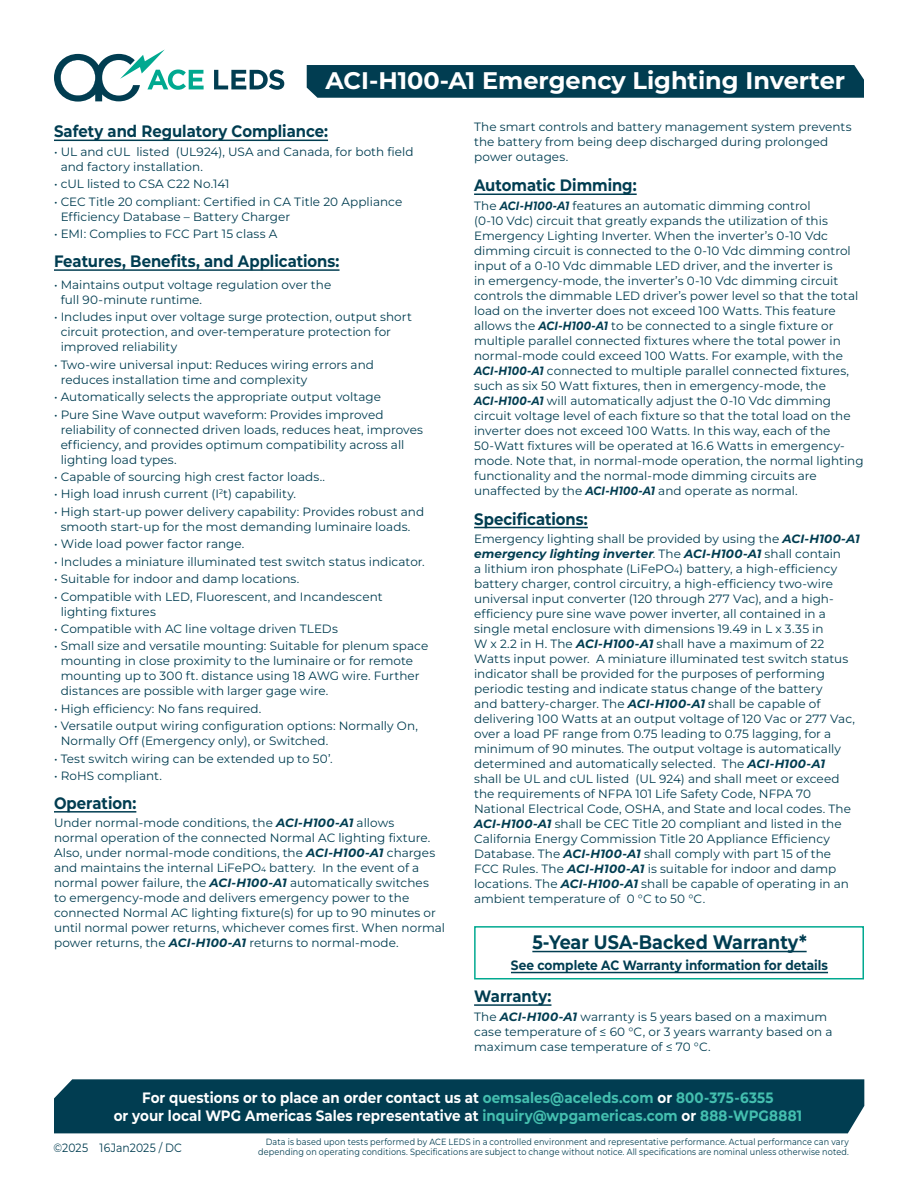
<style>
.page{position:relative;width:918px;height:1188px;background:#fff}
.page>*{position:absolute;margin:0;border:0;box-sizing:border-box;transform-origin:0 0}
.t1{font:700 24px "Montserrat";color:#fff}
.t2{font:700 19.5px "Montserrat";color:#013d51;scale:.9 1}
.t3{font:700 16.5px "Montserrat";letter-spacing:-.005em;color:#013d51;scale:.9 1}
.t4{font:700 15px "Montserrat";letter-spacing:.005em;color:#fff;scale:.9 1}
.t5{font:700 13.5px "Montserrat";color:#013d51;scale:.9 1}
.t6{font:12px/15px "Montserrat";letter-spacing:.005em;color:#013d51}
.t7{font:12px "Montserrat";letter-spacing:.005em;color:#013d51;scale:.9 1}
.t8{font:9px "Montserrat";letter-spacing:.015em;color:#013d51;scale:.9 1}
.s1{font-weight:700;font-style:italic}
.s2{font-size:7.5px}
.s3{color:#44bfaf}
</style>
<div class="page">
<div style="left:307px;top:65px;width:557px;height:33px;background:#013d51"></div>
<svg style="left:54px;top:49px;width:150px;height:53px"></svg>
<svg style="left:214px;top:70px;width:70px;height:20px"></svg>
<div style="left:54px;top:1079px;width:810px;height:54px;background:#013d51"></div>
<hr style="left:54px;top:140px;width:274px;height:1px;background:#013d51">
<hr style="left:54px;top:269px;width:286px;height:2px;background:#013d51">
<hr style="left:54px;top:811px;width:82px;height:2px;background:#013d51">
<hr style="left:474px;top:194px;width:163px;height:1px;background:#013d51">
<hr style="left:474px;top:527px;width:114px;height:1px;background:#013d51">
<div style="left:474px;top:926px;width:390px;height:53px;border:2px solid #00a990"></div>
<hr style="left:532px;top:951px;width:275px;height:1px;background:#013d51">
<hr style="left:511px;top:972px;width:317px;height:1px;background:#013d51">
<hr style="left:474px;top:1004px;width:77px;height:2px;background:#013d51">
<p class="t1" style="left:326px;top:65px;width:521px">ACI-H100-A1 Emergency Lighting Inverter</p>
<p class="t3" style="left:54px;top:120px;width:306px">Safety and Regulatory Compliance:</p>
<p class="t6" style="left:61px;top:144px;width:354px;text-indent:-7px">• UL and cUL listed (UL924), USA and Canada, for both field and factory installation.</p>
<p class="t6" style="left:54px;top:176px;width:177px">• cUL listed to CSA C22 No.141</p>
<p class="t6" style="left:61px;top:194px;width:343px;text-indent:-7px">• CEC Title 20 compliant: Certified in CA Title 20 Appliance<br>Efficiency Database – Battery Charger</p>
<p class="t6" style="left:54px;top:226px;width:225px">• EMI: Complies to FCC Part 15 class A</p>
<p class="t3" style="left:54px;top:250px;width:319px">Features, Benefits, and Applications:</p>
<p class="t6" style="left:61px;top:277px;width:272px;text-indent:-7px">• Maintains output voltage regulation over the full 90-minute runtime.</p>
<p class="t6" style="left:61px;top:309px;width:353px;text-indent:-7px">• Includes input over voltage surge protection, output short circuit protection, and over-temperature protection for improved reliability</p>
<p class="t6" style="left:61px;top:357px;width:315px;text-indent:-7px">• Two-wire universal input: Reduces wiring errors and reduces installation time and complexity</p>
<p class="t6" style="left:54px;top:389px;width:329px">• Automatically selects the appropriate output voltage</p>
<p class="t6" style="left:61px;top:406px;width:364px;text-indent:-7px">• Pure Sine Wave output waveform: Provides improved reliability of connected driven loads, reduces heat, improves efficiency, and provides optimum compatibility across all lighting load types.</p>
<p class="t6" style="left:54px;top:469px;width:273px">• Capable of sourcing high crest factor loads..</p>
<p class="t6" style="left:54px;top:486px;width:244px">• High load inrush current (I<sup>2</sup>t) capability.</p>
<p class="t6" style="left:54px;top:504px;width:372px;text-align:center">• High start-up power delivery capability: Provides robust and smooth start-up for the most demanding luminaire loads.</p>
<p class="t6" style="left:54px;top:536px;width:192px">• Wide load power factor range.</p>
<p class="t6" style="left:54px;top:554px;width:372px">• Includes a miniature illuminated test switch status indicator.</p>
<p class="t6" style="left:54px;top:571px;width:247px">• Suitable for indoor and damp locations.</p>
<p class="t6" style="left:61px;top:588px;width:323px;text-indent:-7px">• Compatible with LED, Fluorescent, and Incandescent lighting fixtures</p>
<p class="t6" style="left:54px;top:621px;width:285px">• Compatible with AC line voltage driven TLEDs</p>
<p class="t6" style="left:61px;top:638px;width:369px;text-indent:-7px">• Small size and versatile mounting: Suitable for plenum space mounting in close proximity to the luminaire or for remote mounting up to 300 ft. distance using 18 AWG wire. Further distances are possible with larger gage wire.</p>
<p class="t6" style="left:54px;top:701px;width:209px">• High efficiency: No fans required.</p>
<p class="t6" style="left:61px;top:718px;width:359px;text-indent:-7px">• Versatile output wiring configuration options: Normally On,<br>Normally Off (Emergency only), or Switched.</p>
<p class="t6" style="left:54px;top:751px;width:280px">• Test switch wiring can be extended up to 50’.</p>
<p class="t6" style="left:54px;top:768px;width:109px">• RoHS compliant.</p>
<p class="t3" style="left:54px;top:792px;width:93px">Operation:</p>
<p class="t6" style="left:54px;top:815px;width:393px">Under normal-mode conditions, the <span class="s1">ACI-H100-A1</span> allows<br>normal operation of the connected Normal AC lighting fixture.<br>Also, under normal-mode conditions, the <span class="s1">ACI-H100-A1</span> charges and maintains the internal LiFePO<span class="s2">4</span> battery. In the event of a normal power failure, the <span class="s1">ACI-H100-A1</span> automatically switches<br>to emergency-mode and delivers emergency power to the connected Normal AC lighting fixture(s) for up to 90 minutes or until normal power returns, whichever comes first. When normal power returns, the <span class="s1">ACI-H100-A1</span> returns to normal-mode.</p>
<p class="t6" style="left:474px;top:119px;width:379px">The smart controls and battery management system prevents the battery from being deep discharged during prolonged power outages.</p>
<p class="t3" style="left:474px;top:174px;width:182px">Automatic Dimming:</p>
<p class="t6" style="left:474px;top:198px;width:391px">The <span class="s1">ACI-H100-A1</span> features an automatic dimming control<br>(0-10 Vdc) circuit that greatly expands the utilization of this Emergency Lighting Inverter. When the inverter’s 0-10 Vdc dimming circuit is connected to the 0-10 Vdc dimming control input of a 0-10 Vdc dimmable LED driver, and the inverter is<br>in emergency-mode, the inverter’s 0-10 Vdc dimming circuit controls the dimmable LED driver’s power level so that the total load on the inverter does not exceed 100 Watts. This feature allows the <span class="s1">ACI-H100-A1</span> to be connected to a single fixture or multiple parallel connected fixtures where the total power in normal-mode could exceed 100 Watts. For example, with the <span class="s1">ACI-H100-A1</span> connected to multiple parallel connected fixtures, such as six 50 Watt fixtures, then in emergency-mode, the <span class="s1">ACI-H100-A1</span> will automatically adjust the 0-10 Vdc dimming circuit voltage level of each fixture so that the total load on the inverter does not exceed 100 Watts. In this way, each of the 50-Watt fixtures will be operated at 16.6 Watts in emergency&shy;mode. Note that, in normal-mode operation, the normal lighting functionality and the normal-mode dimming circuits are unaffected by the <span class="s1">ACI-H100-A1</span> and operate as normal.</p>
<p class="t3" style="left:474px;top:508px;width:128px">Specifications:</p>
<p class="t6" style="left:474px;top:531px;width:387px">Emergency lighting shall be provided by using the <span class="s1">ACI-H100-A1 emergency lighting inverter</span>. The <span class="s1">ACI-H100-A1</span> shall contain<br>a lithium iron phosphate (LiFePO<span class="s2">4</span>) battery, a high-efficiency battery charger, control circuitry, a high-efficiency two-wire universal input converter (120 through 277 Vac), and a high&shy;efficiency pure sine wave power inverter, all contained in a single metal enclosure with dimensions 19.49 in L x 3.35 in<br>W x 2.2 in H. The <span class="s1">ACI-H100-A1</span> shall have a maximum of 22<br>Watts input power. A miniature illuminated test switch status indicator shall be provided for the purposes of performing periodic testing and indicate status change of the battery<br>and battery-charger. The <span class="s1">ACI-H100-A1</span> shall be capable of delivering 100 Watts at an output voltage of 120 Vac or 277 Vac, over a load PF range from 0.75 leading to 0.75 lagging, for a minimum of 90 minutes. The output voltage is automatically determined and automatically selected. The <span class="s1">ACI-H100-A1<br></span>shall be UL and cUL listed (UL 924) and shall meet or exceed the requirements of NFPA 101 Life Safety Code, NFPA 70<br>National Electrical Code, OSHA, and State and local codes. The <span class="s1">ACI-H100-A1</span> shall be CEC Title 20 compliant and listed in the California Energy Commission Title 20 Appliance Efficiency Database. The <span class="s1">ACI-H100-A1</span> shall comply with part 15 of the<br>FCC Rules. The <span class="s1">ACI-H100-A1</span> is suitable for indoor and damp locations. The <span class="s1">ACI-H100-A1</span> shall be capable of operating in an ambient temperature of 0 °C to 50 °C.</p>
<p class="t2" style="left:532px;top:929px;width:306px">5-Year USA-Backed Warranty*</p>
<p class="t5" style="left:511px;top:956px;width:354px">See complete AC Warranty information for details</p>
<p class="t3" style="left:474px;top:985px;width:87px">Warranty:</p>
<p class="t6" style="left:474px;top:1009px;width:360px">The <span class="s1">ACI-H100-A1</span> warranty is 5 years based on a maximum case temperature of ≤ 60 °C, or 3 years warranty based on a maximum case temperature of ≤ 70 °C.</p>
<p class="t4" style="left:142px;top:1088px;width:703px">For questions or to place an order contact us at <span class="s3">oemsales@aceleds.com</span> or <span class="s3">800-375-6355</span></p>
<p class="t4" style="left:114px;top:1106px;width:766px">or your local WPG Americas Sales representative at <span class="s3">inquiry@wpgamericas.com</span> or <span class="s3">888-WPG8881</span></p>
<p class="t7" style="left:54px;top:1140px;width:144px">©2025 16Jan2025 / DC</p>
<p class="t8" style="left:266px;top:1136px;width:649px">Data is based upon tests performed by ACE LEDS in a controlled environment and representative performance. Actual performance can vary</p>
<p class="t8" style="left:258px;top:1146px;width:658px">depending on operating conditions. Specifications are subject to change without notice. All specifications are nominal unless otherwise noted.</p>
</div>
